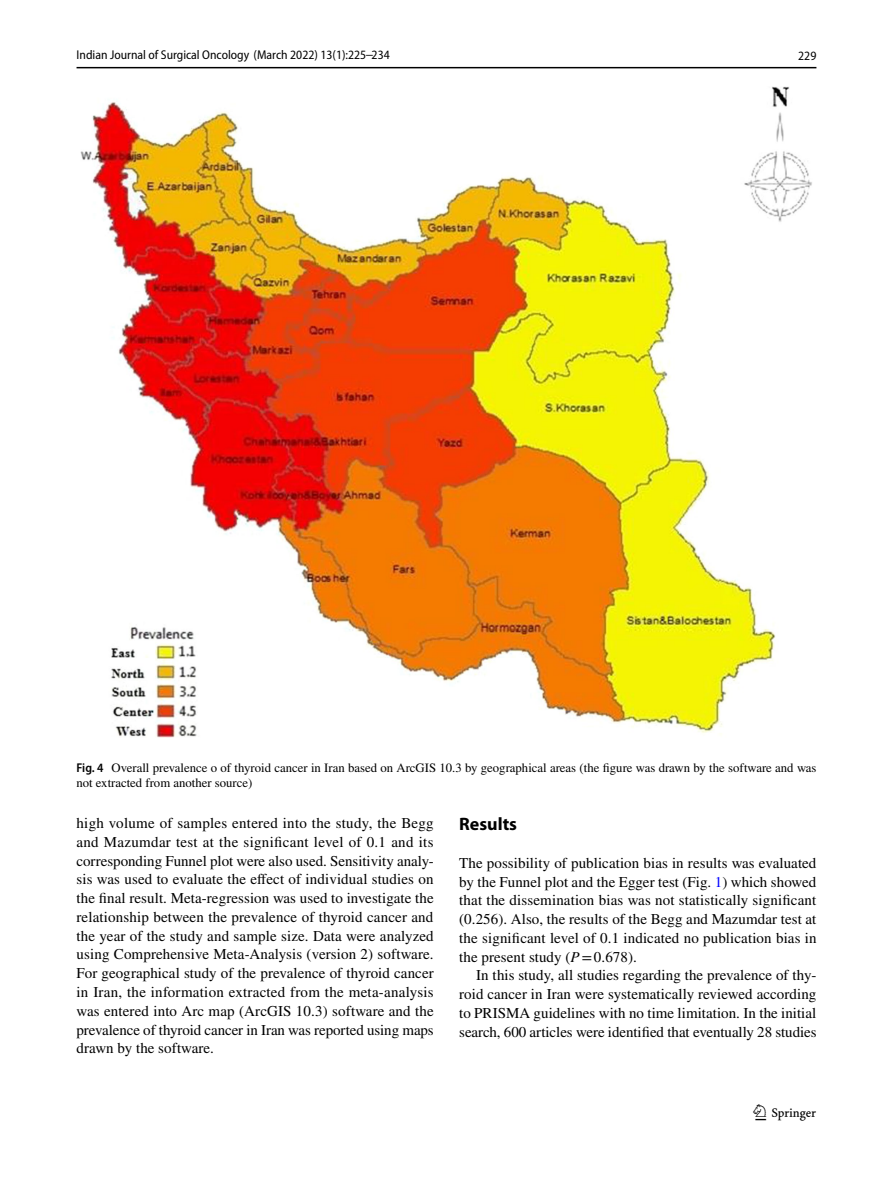
<style>
.page{position:relative;width:893px;height:1187px;background:#fff}
.page>*{position:absolute;margin:0;border:0;box-sizing:border-box;transform-origin:0 0}
.t1{font:22.5px "Springnew Regular 3";color:#000}
.t2{font:700 18px "Myriad Pro";color:#000}
.t3{font:15px/18.8px "STIX Regular 2";letter-spacing:-.005em;color:#000;text-align:justify}
.t4{font:12.75px/15px "STIX Regular 2";color:#000}
.t5{font:semi-condensed 12.75px "Myriad Pro";color:#000}
.t6{font:semi-condensed 12.75px "Wpglkc Myriad Pro";color:#000}
.s1{font-family:"Myriad Pro Semi Cn 3";font-stretch:normal}
.s2{font-family:"STIX";font-stretch:normal;font-size:16.35px}
.s3{font-family:"Myriad Pro";font-weight:600;font-stretch:semi-condensed}
.s4{color:#00f}
.s5{font-family:"STIX";font-style:italic}
</style>
<div class="page">
<hr style="left:77px;top:67px;width:739px;height:1px;background:#000">
<img style="left:81px;top:87px;width:731px;height:650px">
<p class="t5" style="left:77px;top:48px;width:315px">Indian Journal of Surgical Oncology <span class="s1">(March 2022) 13(1):225</span><span class="s2">–</span><span class="s1">234</span></p>
<p class="t6" style="left:798px;top:51px;width:20px">229</p>
<p class="t4" style="left:77px;top:761px;width:741px"><span class="s3">Fig. 4</span> Overall prevalence o of thyroid cancer in Iran based on ArcGIS 10.3 by geographical areas (the figure was drawn by the software and was not extracted from another source)</p>
<p class="t3" style="left:77px;top:814px;width:359px">high volume of samples entered into the study, the Begg and Mazumdar test at the significant level of 0.1 and its corresponding Funnel plot were also used. Sensitivity analy&shy;sis was used to evaluate the effect of individual studies on the final result. Meta-regression was used to investigate the relationship between the prevalence of thyroid cancer and the year of the study and sample size. Data were analyzed using Comprehensive Meta-Analysis (version 2) software.<br>For geographical study of the prevalence of thyroid cancer in Iran, the information extracted from the meta-analysis was entered into Arc map (ArcGIS 10.3) software and the prevalence of thyroid cancer in Iran was reported using maps drawn by the software.</p>
<p class="t2" style="left:459px;top:812px;width:59px">Results</p>
<p class="t3" style="left:459px;top:854px;width:359px">The possibility of publication bias in results was evaluated by the Funnel plot and the Egger test (Fig. <span class="s4">1</span>) which showed that the dissemination bias was not statistically significant (0.256). Also, the results of the Begg and Mazumdar test at the significant level of 0.1 indicated no publication bias in the present study (<span class="s5">P</span>=0.678).</p>
<p class="t3" style="left:459px;top:966px;width:359px;text-indent:17px">In this study, all studies regarding the prevalence of thy&shy;roid cancer in Iran were systematically reviewed according to PRISMA guidelines with no time limitation. In the initial search, 600 articles were identified that eventually 28 studies</p>
<h1 class="t1" style="left:755px;top:1104px;width:62px">1 3</h1>
</div>
